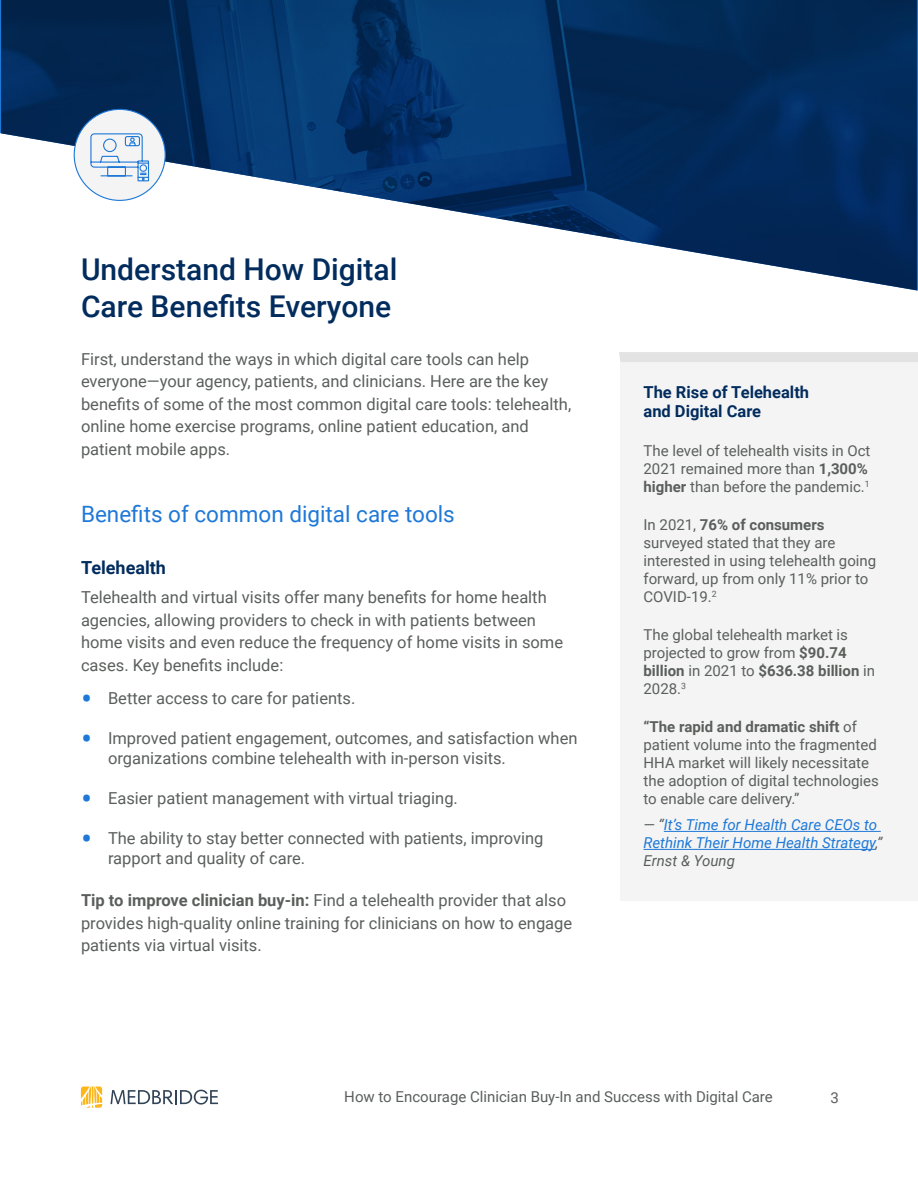
<style>
.page{position:relative;width:918px;height:1188px;background:#fff}
.page>*{position:absolute;margin:0;border:0;box-sizing:border-box;transform-origin:0 0}
.t1{font:500 30px/37.5px "Roboto";color:#022c5d}
.t2{font:22.5px "Roboto";color:#1e78d7}
.t3{font:700 18px "Roboto";color:#022c5d}
.t4{font:16.5px/22.5px "Roboto";color:#5a5f5c}
.t5{font:700 16.5px/19.8px "Roboto";color:#022c5d}
.t6{font:15px/18px "Roboto";color:#5a5f5c}
.t7{font:italic 15px/18px "Roboto";color:#1e78d7}
.s1{font-size:33px;color:#1e78d7}
.s2{font-weight:700}
.s3{color:#5a5f5c}
</style>
<div class="page">
<svg style="left:110px;top:1090px;width:108px;height:15px"></svg>
<svg style="left:81px;top:1087px;width:21px;height:21px"></svg>
<div style="left:620px;top:357px;width:298px;height:544px;background:#f4f4f4"></div>
<img style="left:1px;top:0;width:916px;height:290px">
<div style="left:74px;top:109px;width:91px;height:91px;background:#f4f4f4;border-radius:50%"></div>
<svg style="left:90px;top:133px;width:60px;height:49px"></svg>
<hr style="left:664px;top:831px;width:217px;height:1px;background:#1e78d7">
<hr style="left:644px;top:849px;width:231px;height:1px;background:#1e78d7">
<div style="left:619px;top:352px;width:299px;height:10px;background:#e2e3e2"></div>
<h1 class="t1" style="left:81px;top:249px;width:318px">Understand How Digital<br>Care Benefits Everyone</h1>
<p class="t4" style="left:81px;top:347px;width:492px">First, understand the ways in which digital care tools can help everyone—your agency, patients, and clinicians. Here are the key benefits of some of the most common digital care tools: telehealth, online home exercise programs, online patient education, and patient mobile apps.</p>
<h2 class="t2" style="left:81px;top:498px;width:375px">Benefits of common digital care tools</h2>
<p class="t3" style="left:81px;top:555px;width:86px">Telehealth</p>
<p class="t4" style="left:81px;top:585px;width:484px">Telehealth and virtual visits offer many benefits for home health agencies, allowing providers to check in with patients between home visits and even reduce the frequency of home visits in some cases. Key benefits include:</p>
<p class="t4" style="left:81px;top:686px;width:276px"><span class="s1">•</span> Better access to care for patients.</p>
<p class="t4" style="left:108px;top:728px;width:471px;line-height:19.8px;text-indent:-27px"><span class="s1">•</span> Improved patient engagement, outcomes, and satisfaction when organizations combine telehealth with in-person visits.</p>
<p class="t4" style="left:81px;top:786px;width:378px"><span class="s1">•</span> Easier patient management with virtual triaging.</p>
<p class="t4" style="left:108px;top:827px;width:437px;line-height:19.8px;text-indent:-27px"><span class="s1">•</span> The ability to stay better connected with patients, improving rapport and quality of care.</p>
<p class="t4" style="left:81px;top:889px;width:493px"><span class="s2">Tip to improve clinician buy-in:</span> Find a telehealth provider that also provides high-quality online training for clinicians on how to engage patients via virtual visits.</p>
<p class="t5" style="left:644px;top:381px;width:167px">The Rise of Telehealth and Digital Care</p>
<p class="t6" style="left:644px;top:441px;width:229px">The level of telehealth visits in Oct<br>2021 remained more than <span class="s2">1,300% higher</span> than before the pandemic.<sup>1</sup></p>
<p class="t6" style="left:644px;top:515px;width:234px">In 2021, <span class="s2">76% of consumers </span>surveyed stated that they are interested in using telehealth going forward, up from only 11% prior to<br>COVID-19.<sup>2</sup></p>
<p class="t6" style="left:644px;top:625px;width:233px">The global telehealth market is projected to grow from <span class="s2">$90.74 billion</span> in 2021 to <span class="s2">$636.38 billion</span> in<br>2028.<sup>3</sup></p>
<p class="t6" style="left:644px;top:718px;width:237px"><span class="s2">“The rapid and dramatic shift</span> of patient volume into the fragmented HHA market will likely necessitate the adoption of digital technologies to enable care delivery.”</p>
<p class="t7" style="left:644px;top:815px;width:240px"><span class="s3">— “</span>It’s Time for Health Care CEOs to<br>Rethink Their Home Health Strategy<span class="s3">,”<br>Ernst &amp; Young</span></p>
<p class="t6" style="left:344px;top:1087px;width:430px">How to Encourage Clinician Buy-In and Success with Digital Care</p>
<p class="t6" style="left:831px;top:1088px;width:10px">3</p>
</div>
